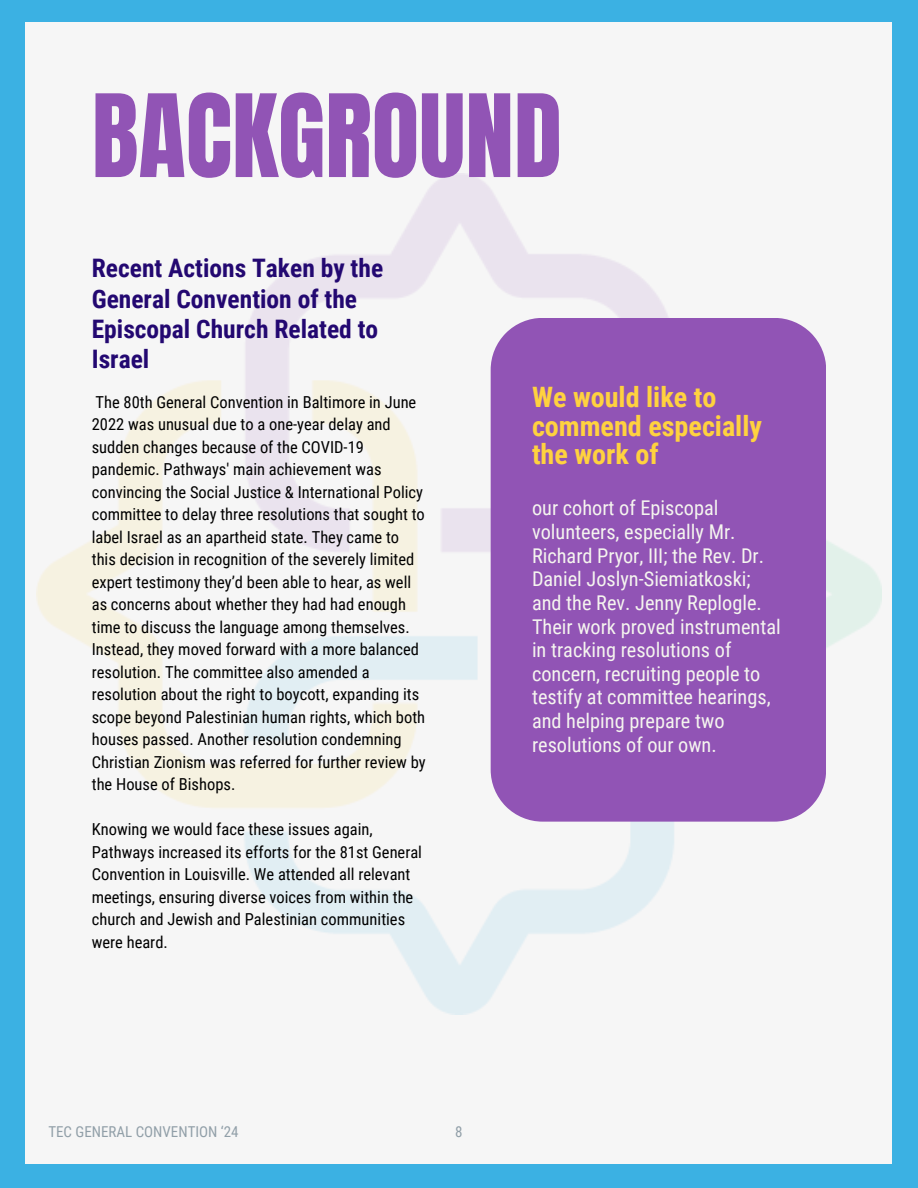
<style>
.page{position:relative;width:918px;height:1188px;background:#3bb1e3}
.page>*{position:absolute;margin:0;border:0;box-sizing:border-box;transform-origin:0 0}
.t1{font:97.5px "Anton";color:#9154b5}
.t2{font:700 28.2px/28.2px "Roboto Condensed";color:#ffd23f}
.t3{font:700 25.5px/30.3px "Roboto Condensed";color:#230871}
.t4{font:20.25px/23.7px "Roboto Condensed";color:#f5f5ef}
.t5{font:16.5px/22.5px "Roboto Condensed";color:#000}
.t6{font:15px "Roboto Condensed";color:#919fa8}
</style>
<div class="page">
<div style="left:26px;top:23px;width:866px;height:1141px;background:#f6f6f6"></div>
<div style="left:491px;top:318px;width:335px;height:503px;background:#9154b5"></div>
<p class="t1" style="left:92px;top:66px;width:472px">BACKGROUND</p>
<h1 class="t3" style="left:92px;top:253px;width:293px">Recent Actions Taken by the<br>General Convention of the<br>Episcopal Church Related to<br>Israel</h1>
<p class="t5" style="left:92px;top:391px;width:335px">The 80th General Convention in Baltimore in June 2022 was unusual due to a one-year delay and sudden changes because of the COVID-19 pandemic. Pathways' main achievement was convincing the Social Justice &amp; International Policy committee to delay three resolutions that sought to label Israel as an apartheid state. They came to this decision in recognition of the severely limited expert testimony they’d been able to hear, as well as concerns about whether they had had enough time to discuss the language among themselves.<br>Instead, they moved forward with a more balanced resolution. The committee also amended a resolution about the right to boycott, expanding its scope beyond Palestinian human rights, which both houses passed. Another resolution condemning Christian Zionism was referred for further review by the House of Bishops.</p>
<h2 class="t5" style="left:92px;top:818px;width:332px">Knowing we would face these issues again, Pathways increased its efforts for the 81st General Convention in Louisville. We attended all relevant meetings, ensuring diverse voices from within the church and Jewish and Palestinian communities were heard.</h2>
<p class="t2" style="left:532px;top:384px;width:231px">We would like to commend especially the work of</p>
<h2 class="t4" style="left:532px;top:497px;width:250px">our cohort of Episcopal volunteers, especially Mr.<br>Richard Pryor, III; the Rev. Dr.<br>Daniel Joslyn-Siemiatkoski; and the Rev. Jenny Replogle.<br>Their work proved instrumental in tracking resolutions of concern, recruiting people to testify at committee hearings, and helping prepare two resolutions of our own.</h2>
<h3 class="t6" style="left:48px;top:1123px;width:192px">TEC GENERAL CONVENTION ‘24</h3>
<h4 class="t6" style="left:455px;top:1123px;width:9px">8</h4>
</div>
